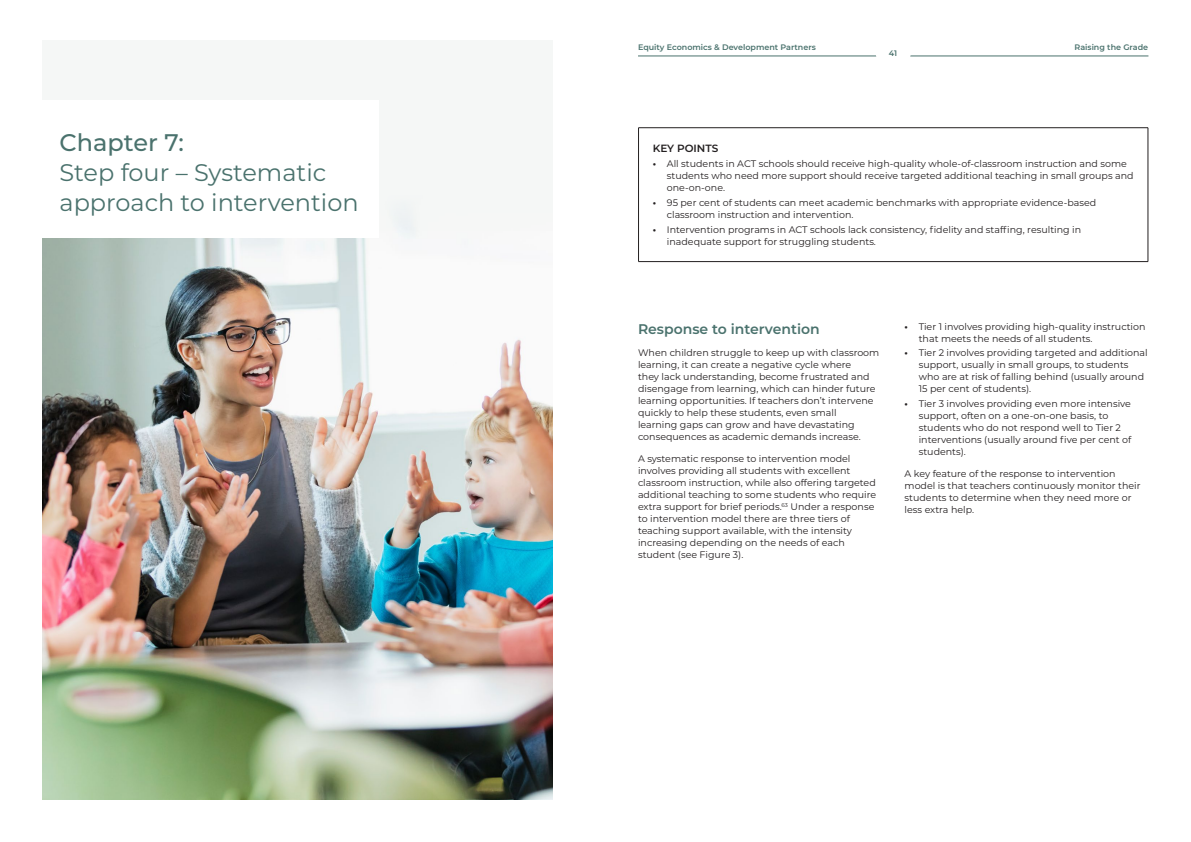
<style>
.page{position:relative;width:1191px;height:842px;background:#fff}
.page>*{position:absolute;margin:0;border:0;box-sizing:border-box;transform-origin:0 0}
.t1{font:24px/30px "Montserrat";color:#4a726d}
.t2{font:500 24px "Montserrat";color:#4a726d}
.t3{font:600 14px "Montserrat";color:#4a726d}
.t4{font:600 10.5px "Montserrat";color:#231f20}
.t5{font:9.5px/12px "Montserrat";color:#231f20}
.t6{font:600 8px "Montserrat";color:#4a726d}
.s1{font-weight:700}
</style>
<div class="page">
<hr style="left:638px;top:56px;width:510px;height:1px;background:#4a726d">
<div style="left:875px;top:34px;width:36px;height:35px;background:#fff;border-radius:50%"></div>
<div style="left:43px;top:40px;width:510px;height:759px;background:#f5f7f6"></div>
<img style="left:43px;top:238px;width:510px;height:561px">
<div style="left:0;top:101px;width:378px;height:137px;background:#fff"></div>
<hr style="left:638px;top:128px;width:510px;height:1px;background:#231f20">
<hr style="left:638px;top:128px;width:1px;height:133px;background:#231f20">
<hr style="left:1147px;top:128px;width:1px;height:133px;background:#231f20">
<hr style="left:638px;top:261px;width:510px;height:1px;background:#231f20">
<h1 class="t2" style="left:60px;top:126px;width:126px">Chapter 7:</h1>
<h1 class="t1" style="left:60px;top:156px;width:301px">Step four – Systematic approach to intervention</h1>
<p class="t6" style="left:638px;top:42px;width:179px">Equity Economics &amp; Development Partners</p>
<p class="t6" style="left:1074px;top:42px;width:75px">Raising the Grade</p>
<p class="t6" style="left:889px;top:47px;width:10px">41</p>
<p class="t4" style="left:652px;top:141px;width:67px">KEY POINTS</p>
<p class="t5" style="left:667px;top:157px;width:468px;text-indent:-14px"><span class="s1">•</span> All students in ACT schools should receive high-quality whole-of-classroom instruction and some students who need more support should receive targeted additional teaching in small groups and one-on-one.</p>
<p class="t5" style="left:667px;top:196px;width:431px;text-indent:-14px"><span class="s1">•</span> 95 per cent of students can meet academic benchmarks with appropriate evidence-based classroom instruction and intervention.</p>
<p class="t5" style="left:667px;top:223px;width:416px;text-indent:-14px"><span class="s1">•</span> Intervention programs in ACT schools lack consistency, fidelity and staffing, resulting in inadequate support for struggling students.</p>
<h2 class="t3" style="left:638px;top:319px;width:183px">Response to intervention</h2>
<p class="t5" style="left:638px;top:346px;width:243px">When children struggle to keep up with classroom learning, it can create a negative cycle where<br>they lack understanding, become frustrated and disengage from learning, which can hinder future learning opportunities. If teachers don’t intervene quickly to help these students, even small<br>learning gaps can grow and have devastating consequences as academic demands increase.</p>
<p class="t5" style="left:638px;top:452px;width:240px">A systematic response to intervention model involves providing all students with excellent classroom instruction, while also offering targeted additional teaching to some students who require extra support for brief periods.<sup>63</sup> Under a response to intervention model there are three tiers of teaching support available, with the intensity increasing depending on the needs of each student (see Figure 3).</p>
<p class="t5" style="left:918px;top:320px;width:228px;text-indent:-14px"><span class="s1">•</span> Tier 1 involves providing high-quality instruction that meets the needs of all students.</p>
<p class="t5" style="left:918px;top:347px;width:230px;text-indent:-14px"><span class="s1">•</span> Tier 2 involves providing targeted and additional support, usually in small groups, to students who are at risk of falling behind (usually around 15 per cent of students).</p>
<p class="t5" style="left:918px;top:397px;width:214px;text-indent:-14px"><span class="s1">•</span> Tier 3 involves providing even more intensive support, often on a one-on-one basis, to students who do not respond well to Tier 2 interventions (usually around five per cent of students).</p>
<p class="t5" style="left:904px;top:467px;width:237px">A key feature of the response to intervention model is that teachers continuously monitor their students to determine when they need more or less extra help.</p>
</div>
